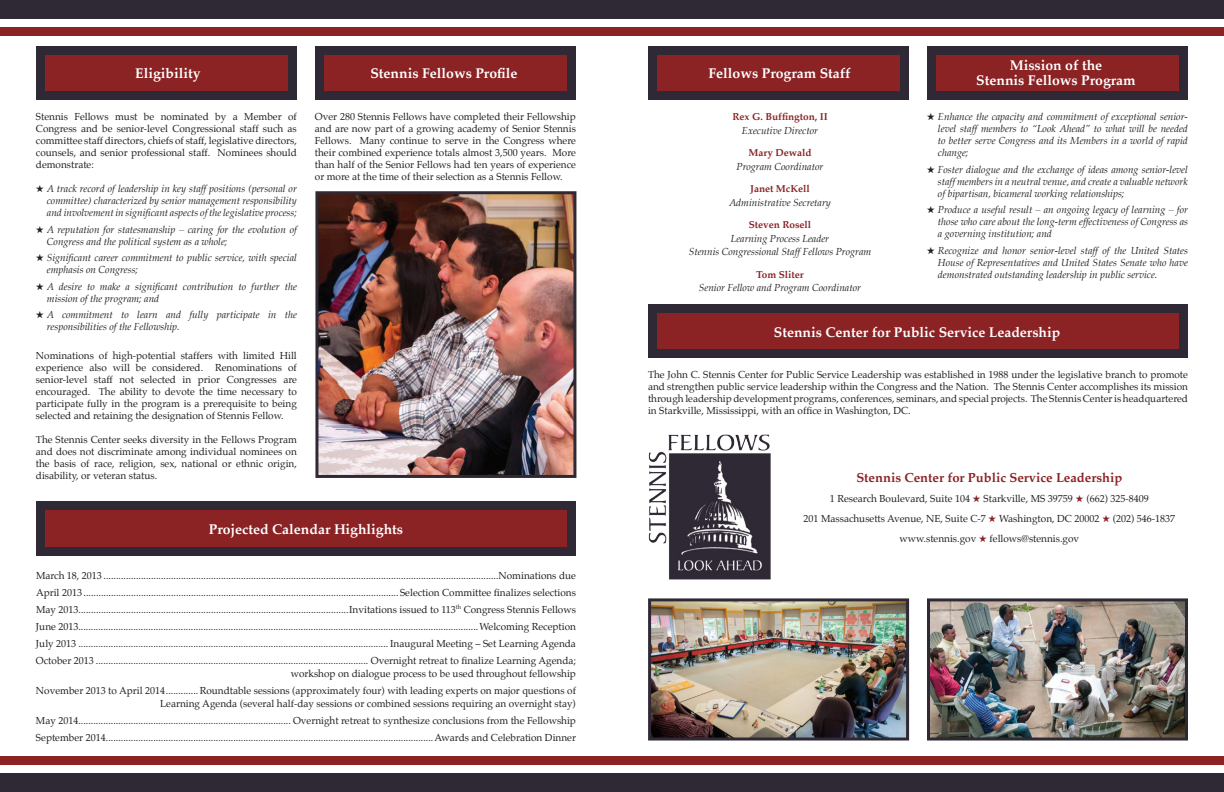
<style>
.page{position:relative;width:1224px;height:792px;background:#fff}
.page>*{position:absolute;margin:0;border:0;box-sizing:border-box;transform-origin:0 0}
.t1{font:700 14px/15px "Palatino";color:#fff;text-align:center}
.t2{font:700 13px "Palatino";color:#8b2224}
.t3{font:10px/12px "Palatino";color:#231f20;text-align:justify}
.t4{font:italic 10px/12px "Palatino";color:#231f20;text-align:justify}
.t5{font:700 10px "Palatino";color:#8b2224}
.s1{color:#8b2224}
</style>
<div class="page">
<div style="left:36px;top:46px;width:261px;height:54px;background:#2f2936"></div>
<div style="left:45px;top:55px;width:243px;height:36px;background:#8b2224"></div>
<div style="left:315px;top:46px;width:261px;height:54px;background:#2f2936"></div>
<div style="left:324px;top:55px;width:243px;height:36px;background:#8b2224"></div>
<div style="left:648px;top:46px;width:261px;height:54px;background:#2f2936"></div>
<div style="left:657px;top:55px;width:243px;height:36px;background:#8b2224"></div>
<div style="left:927px;top:46px;width:261px;height:54px;background:#2f2936"></div>
<div style="left:936px;top:55px;width:243px;height:36px;background:#8b2224"></div>
<div style="left:0;top:0;width:1224px;height:18px;background:#2f2936"></div>
<div style="left:0;top:27px;width:1224px;height:9px;background:#8b2224"></div>
<div style="left:0;top:774px;width:1224px;height:18px;background:#2f2936"></div>
<div style="left:0;top:756px;width:1224px;height:9px;background:#8b2224"></div>
<div style="left:36px;top:501px;width:540px;height:54px;background:#2f2936"></div>
<div style="left:45px;top:510px;width:522px;height:36px;background:#8b2224"></div>
<div style="left:648px;top:304px;width:540px;height:54px;background:#2f2936"></div>
<div style="left:657px;top:313px;width:522px;height:36px;background:#8b2224"></div>
<img style="left:319px;top:195px;width:253px;height:279px">
<div style="left:315px;top:191px;width:261px;height:287px;border:3px solid #2f2936"></div>
<img style="left:652px;top:602px;width:253px;height:135px">
<div style="left:648px;top:598px;width:261px;height:143px;border:3px solid #2f2936"></div>
<img style="left:931px;top:602px;width:253px;height:135px">
<div style="left:927px;top:598px;width:261px;height:143px;border:3px solid #2f2936"></div>
<img style="left:648px;top:435px;width:123px;height:145px">
<h1 class="t1" style="left:135px;top:68px;width:67px">Eligibility</h1>
<h1 class="t1" style="left:370px;top:68px;width:148px">Stennis Fellows Profile</h1>
<p class="t3" style="left:36px;top:112px;width:262px">Stennis Fellows must be nominated by a Member of Congress and be senior-level Congressional staff such as committee staff directors, chiefs of staff, legislative directors, counsels, and senior professional staff. Nominees should demonstrate:</p>
<p class="t4" style="left:47px;top:184px;width:252px;text-indent:-11px">★ A track record of leadership in key staff positions (personal or committee) characterized by senior management responsibility and involvement in significant aspects of the legislative process;</p>
<p class="t4" style="left:47px;top:224px;width:251px;text-indent:-11px">★ A reputation for statesmanship – caring for the evolution of<br>Congress and the political system as a whole;</p>
<p class="t4" style="left:47px;top:253px;width:251px;text-indent:-11px">★ Significant career commitment to public service, with special emphasis on Congress;</p>
<p class="t4" style="left:47px;top:281px;width:252px;text-indent:-11px">★ A desire to make a significant contribution to further the mission of the program; and</p>
<p class="t4" style="left:47px;top:310px;width:251px;text-indent:-11px">★ A commitment to learn and fully participate in the responsibilities of the Fellowship.</p>
<p class="t3" style="left:36px;top:350px;width:262px">Nominations of high-potential staffers with limited Hill experience also will be considered. Renominations of senior-level staff not selected in prior Congresses are encouraged. The ability to devote the time necessary to participate fully in the program is a prerequisite to being selected and retaining the designation of Stennis Fellow.</p>
<p class="t3" style="left:36px;top:434px;width:263px">The Stennis Center seeks diversity in the Fellows Program and does not discriminate among individual nominees on the basis of race, religion, sex, national or ethnic origin, disability, or veteran status.</p>
<p class="t3" style="left:315px;top:112px;width:262px">Over 280 Stennis Fellows have completed their Fellowship and are now part of a growing academy of Senior Stennis Fellows. Many continue to serve in the Congress where their combined experience totals almost 3,500 years. More than half of the Senior Fellows had ten years of experience or more at the time of their selection as a Stennis Fellow.</p>
<h1 class="t1" style="left:209px;top:523px;width:196px">Projected Calendar Highlights</h1>
<p class="t3" style="left:36px;top:568px;width:542px;line-height:17px">March 18, 2013 ..............................................................................................................................................................Nominations due April 2013 .............................................................................................................................. Selection Committee finalizes selections May 2013............................................................................................................Invitations issued to 113<sup>th</sup> Congress Stennis Fellows June 2013................................................................................................................................................................Welcoming Reception July 2013 ............................................................................................................................ Inaugural Meeting – Set Learning Agenda October 2013 ............................................................................................................. Overnight retreat to finalize Learning Agenda;</p>
<p class="t3" style="left:36px;top:666px;width:542px;line-height:17px;text-align:right">workshop on dialogue process to be used throughout fellowship<br>November 2013 to April 2014.............Roundtable sessions (approximately four) with leading experts on major questions of</p>
<p class="t3" style="left:36px;top:696px;width:542px;line-height:17px;text-indent:124px">Learning Agenda (several half-day sessions or combined sessions requiring an overnight stay)<br>May 2014..................................................................................... Overnight retreat to synthesize conclusions from the Fellowship September 2014...................................................................................................................................Awards and Celebration Dinner</p>
<h1 class="t1" style="left:709px;top:68px;width:144px">Fellows Program Staff</h1>
<p class="t5" style="left:732px;top:111px;width:97px">Rex G. Buffington, II</p>
<p class="t4" style="left:742px;top:125px;width:78px">Executive Director</p>
<p class="t5" style="left:748px;top:147px;width:65px">Mary Dewald</p>
<p class="t4" style="left:737px;top:161px;width:88px">Program Coordinator</p>
<p class="t5" style="left:750px;top:183px;width:61px">Janet McKell</p>
<p class="t4" style="left:729px;top:197px;width:103px">Administrative Secretary</p>
<p class="t5" style="left:749px;top:219px;width:64px">Steven Rosell</p>
<p class="t4" style="left:689px;top:233px;width:184px;line-height:13.5px;text-align:center">Learning Process Leader<br>Stennis Congressional Staff Fellows Program</p>
<p class="t5" style="left:756px;top:268px;width:49px">Tom Sliter</p>
<p class="t4" style="left:699px;top:283px;width:164px">Senior Fellow and Program Coordinator</p>
<h1 class="t1" style="left:976px;top:59px;width:161px">Mission of the<br>Stennis Fellows Program</h1>
<p class="t4" style="left:938px;top:112px;width:251px;text-indent:-11px">★ Enhance the capacity and commitment of exceptional senior&shy;level staff members to “Look Ahead” to what will be needed to better serve Congress and its Members in a world of rapid change;</p>
<p class="t4" style="left:938px;top:164px;width:251px;text-indent:-11px">★ Foster dialogue and the exchange of ideas among senior-level staff members in a neutral venue, and create a valuable network of bipartisan, bicameral working relationships;</p>
<p class="t4" style="left:938px;top:205px;width:252px;text-indent:-11px">★ Produce a useful result – an ongoing legacy of learning – for those who care about the long-term effectiveness of Congress as a governing institution; and</p>
<p class="t4" style="left:938px;top:245px;width:251px;text-indent:-11px">★ Recognize and honor senior-level staff of the United States House of Representatives and United States Senate who have demonstrated outstanding leadership in public service.</p>
<h1 class="t1" style="left:774px;top:326px;width:288px">Stennis Center for Public Service Leadership</h1>
<p class="t3" style="left:648px;top:370px;width:542px">The John C. Stennis Center for Public Service Leadership was established in 1988 under the legislative branch to promote and strengthen public service leadership within the Congress and the Nation. The Stennis Center accomplishes its mission through leadership development programs, conferences, seminars, and special projects. The Stennis Center is headquartered in Starkville, Mississippi, with an office in Washington, DC.</p>
<h2 class="t2" style="left:856px;top:469px;width:268px">Stennis Center for Public Service Leadership</h2>
<p class="t3" style="left:804px;top:489px;width:373px;line-height:20px;text-align:center">1 Research Boulevard, Suite 104 <span class="s1">★</span> Starkville, MS 39759 <span class="s1">★</span> (662) 325-8409<br>201 Massachusetts Avenue, NE, Suite C-7 <span class="s1">★</span> Washington, DC 20002 <span class="s1">★</span> (202) 546-1837 www.stennis.gov <span class="s1">★</span> fellows@stennis.gov</p>
</div>
